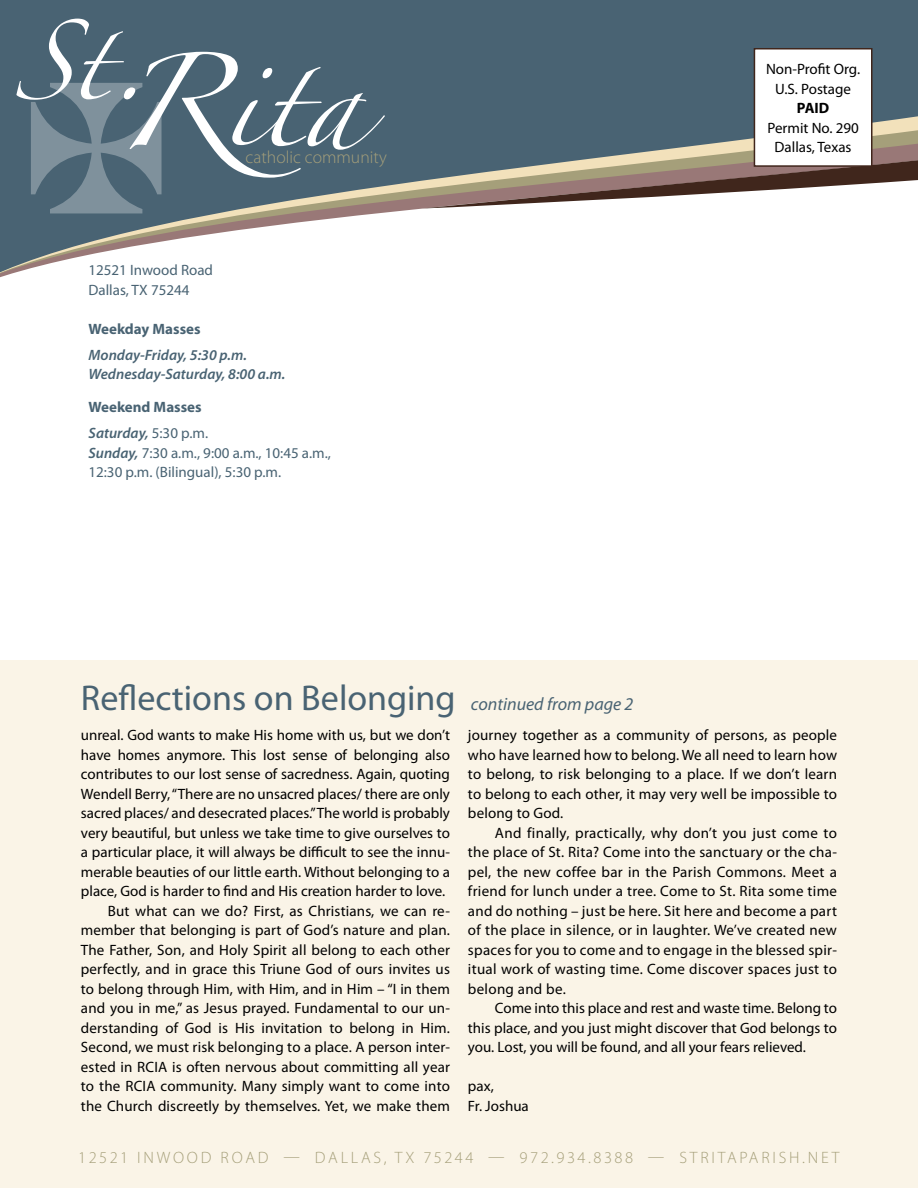
<style>
.page{position:relative;width:918px;height:1188px;background:#fff}
.page>*{position:absolute;margin:0;border:0;box-sizing:border-box;transform-origin:0 0}
.t1{font:84px "Zapfino";color:#fff}
.t2{font:72.3px "Zapfino";color:#fff}
.t3{font:36px "Myriad Pro";color:#496373}
.t4{font:300 17.55px "Myriad Pro";color:#a59f7a}
.t5{font:300 16.5px "Myriad Pro";letter-spacing:.17em;color:#a59f7a}
.t6{font:15px/19.5px "Myriad Pro";letter-spacing:.005em;color:#000;text-align:justify}
.t7{font:15px/19.5px "Myriad Pro";color:#496373}
.t8{font:italic 600 15px/18.8px "Myriad Pro";color:#496373}
.t9{font:700 15px/26.2px "Myriad Pro";color:#496373}
.t10{font:700 15px "Myriad Pro";color:#000}
.s1{font-weight:600;font-style:italic}
.s2{font-weight:400}
.s3{font-style:italic;font-size:18px}
</style>
<div class="page">
<div style="left:0;top:0;width:918px;height:279px;background:#496373"></div>
<svg style="left:753px;top:117px;width:165px;height:19px"></svg>
<svg style="left:0;top:136px;width:918px;height:143px;fill:#fff"></svg>
<svg style="left:422px;top:159px;width:496px;height:50px;background:#a5988f"></svg>
<div style="left:754px;top:49px;width:118px;height:117px;background:#fff"></div>
<div style="left:754px;top:48px;width:119px;height:119px;border:2px solid #40261c"></div>
<div style="left:0;top:660px;width:918px;height:528px;background:#faf4e7"></div>
<svg style="left:31px;top:136px;width:131px;height:78px"></svg>
<h2 class="t2" style="left:12px;top:31px;width:138px">St.</h2>
<h1 class="t1" style="left:115px;top:67px;width:249px">Rita</h1>
<p class="t4" style="left:246px;top:147px;width:143px">catholic community</p>
<p class="t7" style="left:88px;top:260px;width:126px">12521 Inwood Road<br>Dallas, TX 75244</p>
<p class="t9" style="left:88px;top:315px;width:114px">Weekday Masses</p>
<p class="t8" style="left:88px;top:345px;width:199px">Monday-Friday, 5:30 p.m.<br>Wednesday-Saturday, 8:00 a.m.</p>
<p class="t9" style="left:88px;top:393px;width:121px">Weekend Masses<br><span class="s1">Saturday,</span> <span class="s2">5:30 p.m.</span></p>
<p class="t7" style="left:88px;top:442px;width:244px"><span class="s1">Sunday,</span> 7:30 a.m., 9:00 a.m., 10:45 a.m.,<br>12:30 p.m. (Bilingual), 5:30 p.m.</p>
<p class="t6" style="left:766px;top:59px;width:96px;text-align:center">Non-Profit Org.<br>U.S. Postage</p>
<p class="t10" style="left:797px;top:98px;width:34px">PAID</p>
<p class="t6" style="left:767px;top:118px;width:93px;text-align:center">Permit No. 290<br>Dallas, Texas</p>
<h3 class="t3" style="left:81px;top:675px;width:554px">Reflections on Belonging <span class="s3">continued from page 2</span></h3>
<p class="t6" style="left:81px;top:725px;width:371px">unreal. God wants to make His home with us, but we don’t</p>
<p class="t6" style="left:81px;top:745px;width:371px">have homes anymore. This lost sense of belonging also</p>
<p class="t6" style="left:81px;top:764px;width:371px">contributes to our lost sense of sacredness. Again, quoting</p>
<p class="t6" style="left:81px;top:784px;width:371px">Wendell Berry, “There are no unsacred places/ there are only</p>
<p class="t6" style="left:81px;top:803px;width:371px">sacred places/ and desecrated places.” The world is probably</p>
<p class="t6" style="left:81px;top:823px;width:370px">very beautiful, but unless we take time to give ourselves to</p>
<p class="t6" style="left:81px;top:842px;width:371px">a particular place, it will always be difficult to see the innu-</p>
<p class="t6" style="left:81px;top:862px;width:371px">merable beauties of our little earth. Without belonging to a</p>
<p class="t6" style="left:81px;top:881px;width:366px">place, God is harder to find and His creation harder to love.</p>
<p class="t6" style="left:108px;top:901px;width:344px">But what can we do? First, as Christians, we can re-</p>
<p class="t6" style="left:81px;top:920px;width:371px">member that belonging is part of God’s nature and plan.</p>
<p class="t6" style="left:81px;top:940px;width:371px">The Father, Son, and Holy Spirit all belong to each other</p>
<p class="t6" style="left:81px;top:959px;width:371px">perfectly, and in grace this Triune God of ours invites us</p>
<p class="t6" style="left:81px;top:979px;width:371px">to belong through Him, with Him, and in Him – “I in them</p>
<p class="t6" style="left:81px;top:998px;width:370px">and you in me,” as Jesus prayed. Fundamental to our un-</p>
<p class="t6" style="left:81px;top:1018px;width:371px">derstanding of God is His invitation to belong in Him.</p>
<p class="t6" style="left:81px;top:1037px;width:371px">Second, we must risk belonging to a place. A person inter-</p>
<p class="t6" style="left:81px;top:1057px;width:371px">ested in RCIA is often nervous about committing all year</p>
<p class="t6" style="left:81px;top:1076px;width:371px">to the RCIA community. Many simply want to come into</p>
<p class="t6" style="left:81px;top:1096px;width:371px">the Church discreetly by themselves. Yet, we make them</p>
<p class="t6" style="left:468px;top:725px;width:371px">journey together as a community of persons, as people who have learned how to belong. We all need to learn how to belong, to risk belonging to a place. If we don’t learn to belong to each other, it may very well be impossible to belong to God.</p>
<p class="t6" style="left:468px;top:823px;width:371px;text-indent:27px">And finally, practically, why don’t you just come to the place of St. Rita? Come into the sanctuary or the cha&shy;pel, the new coffee bar in the Parish Commons. Meet a friend for lunch under a tree. Come to St. Rita some time and do nothing – just be here. Sit here and become a part of the place in silence, or in laughter. We’ve created new spaces for you to come and to engage in the blessed spir&shy;itual work of wasting time. Come discover spaces just to belong and be.</p>
<p class="t6" style="left:468px;top:998px;width:371px;text-indent:27px">Come into this place and rest and waste time. Belong to this place, and you just might discover that God belongs to you. Lost, you will be found, and all your fears relieved.</p>
<p class="t6" style="left:468px;top:1076px;width:62px">pax,<br>Fr. Joshua</p>
<p class="t5" style="left:78px;top:1148px;width:763px">12521 INWOOD ROAD — DALLAS, TX 75244 — 972.934.8388 — STRITAPARISH.NET</p>
</div>
